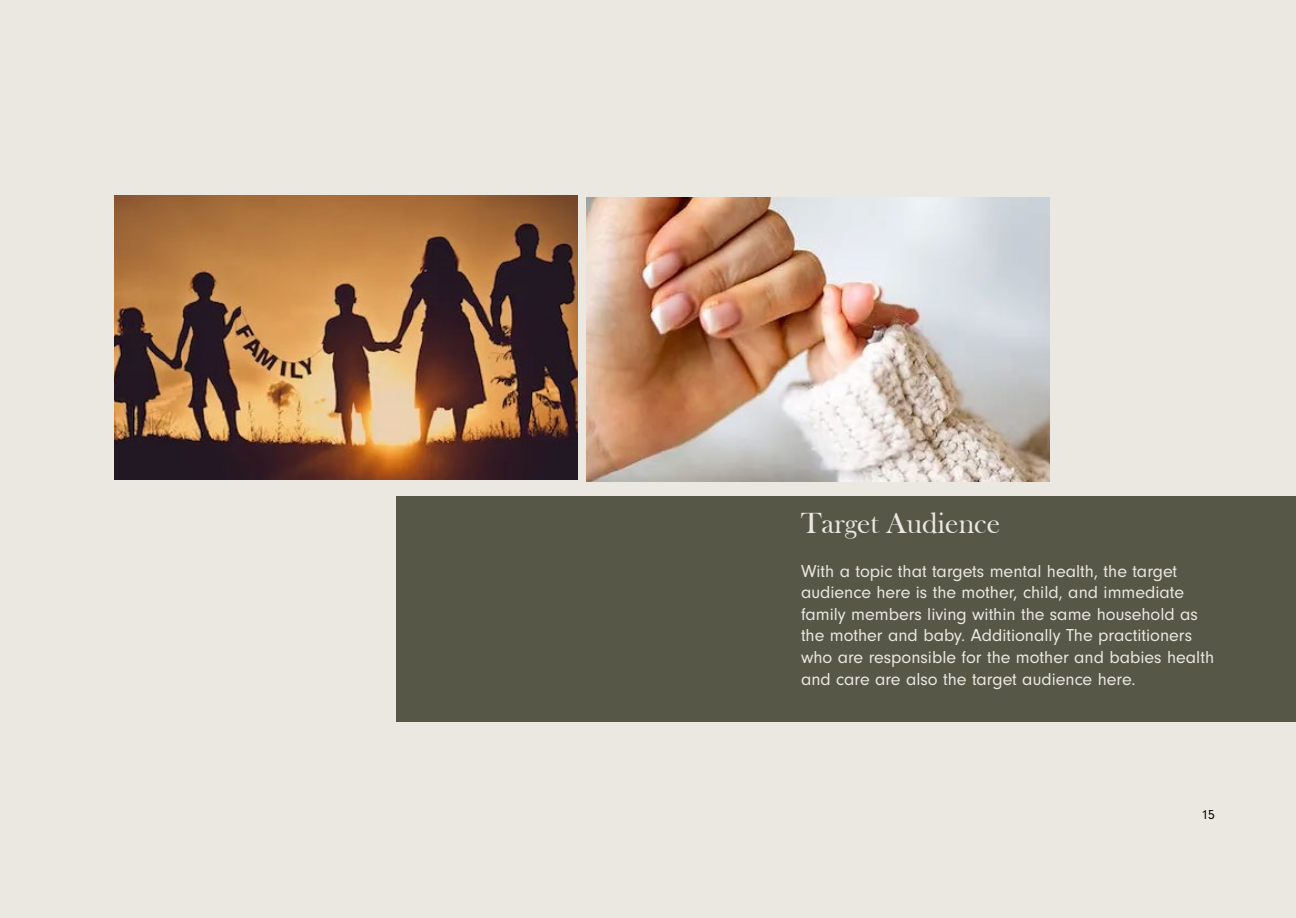
<style>
.page{position:relative;width:1296px;height:918px;background:#eae8e0}
.page>*{position:absolute;margin:0;border:0;box-sizing:border-box;transform-origin:0 0}
.t1{font:30px "Bask Old Face";color:#eae8e1}
.t2{font:18px/21.6px "Neuzeit Gro";color:#eae8e1}
.t3{font:13.5px "Neuzeit Gro";color:#000}
</style>
<div class="page">
<img style="left:586px;top:197px;width:464px;height:285px">
<img style="left:115px;top:196px;width:462px;height:284px">
<div style="left:397px;top:497px;width:899px;height:225px;background:#575748"></div>
<h1 class="t1" style="left:801px;top:507px;width:201px">Target Audience</h1>
<p class="t2" style="left:801px;top:560px;width:415px">With a topic that targets mental health, the target audience here is the mother, child, and immediate family members living within the same household as the mother and baby. Additionally The practitioners who are responsible for the mother and babies health and care are also the target audience here.</p>
<p class="t3" style="left:1202px;top:807px;width:15px">15</p>
</div>
